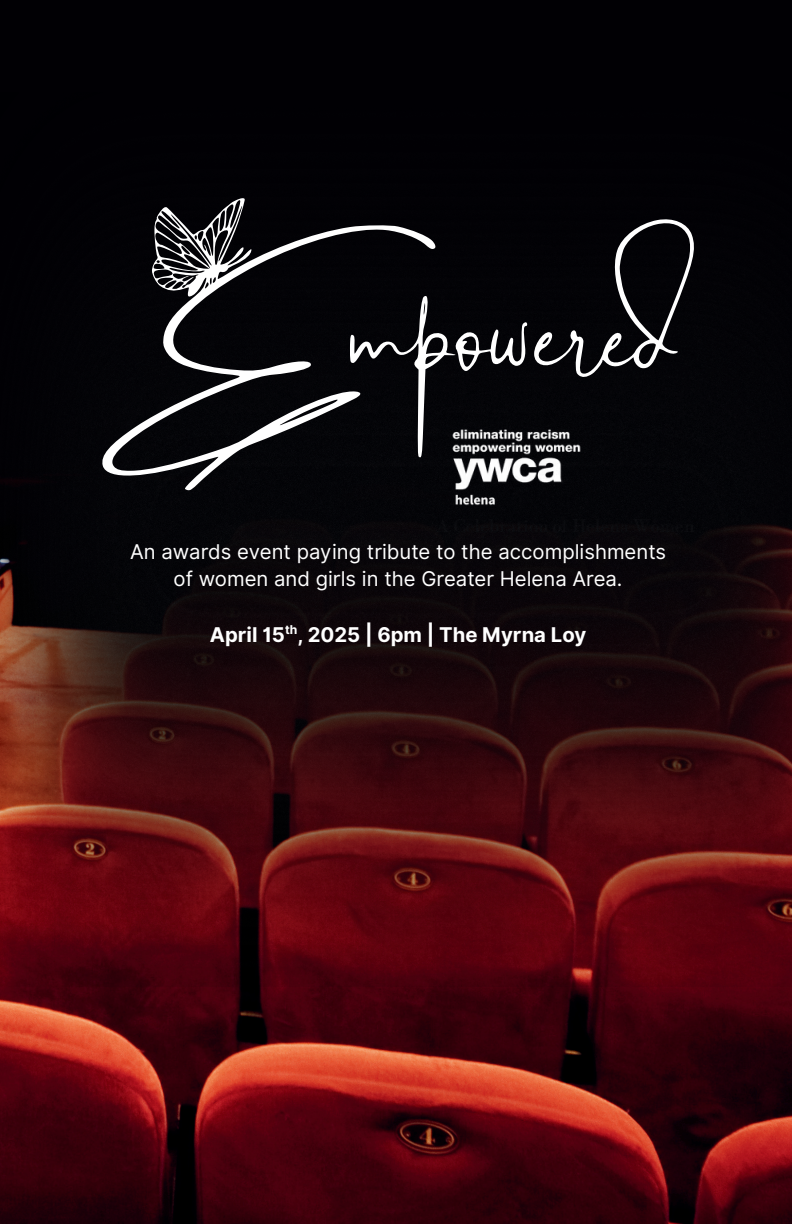
<style>
.page{position:relative;width:792px;height:1224px;background:#fff}
.page>*{position:absolute;margin:0;border:0;box-sizing:border-box;transform-origin:0 0}
.t1{font:20.4px/28px "Inter";color:#fff;text-align:center}
.t2{font:700 20.4px "Inter";color:#fff}
.t3{font:700 12.2px "Inter";color:#fff}
</style>
<div class="page">
<img style="left:0;top:0;width:792px;height:1224px">
<img style="left:0;top:92px;width:792px;height:894px">
<svg style="left:100px;top:198px;width:597px;height:292px;background:#19191c"></svg>
<img style="left:446px;top:424px;width:140px;height:86px">
<p class="t1" style="left:130px;top:537px;width:538px">An awards event paying tribute to the accomplishments of women and girls in the Greater Helena Area.</p>
<p class="t2" style="left:210px;top:620px;width:378px">April 15 , 2025 | 6pm | The Myrna Loy</p>
<p class="t3" style="left:285px;top:621px;width:14px">th</p>
</div>
